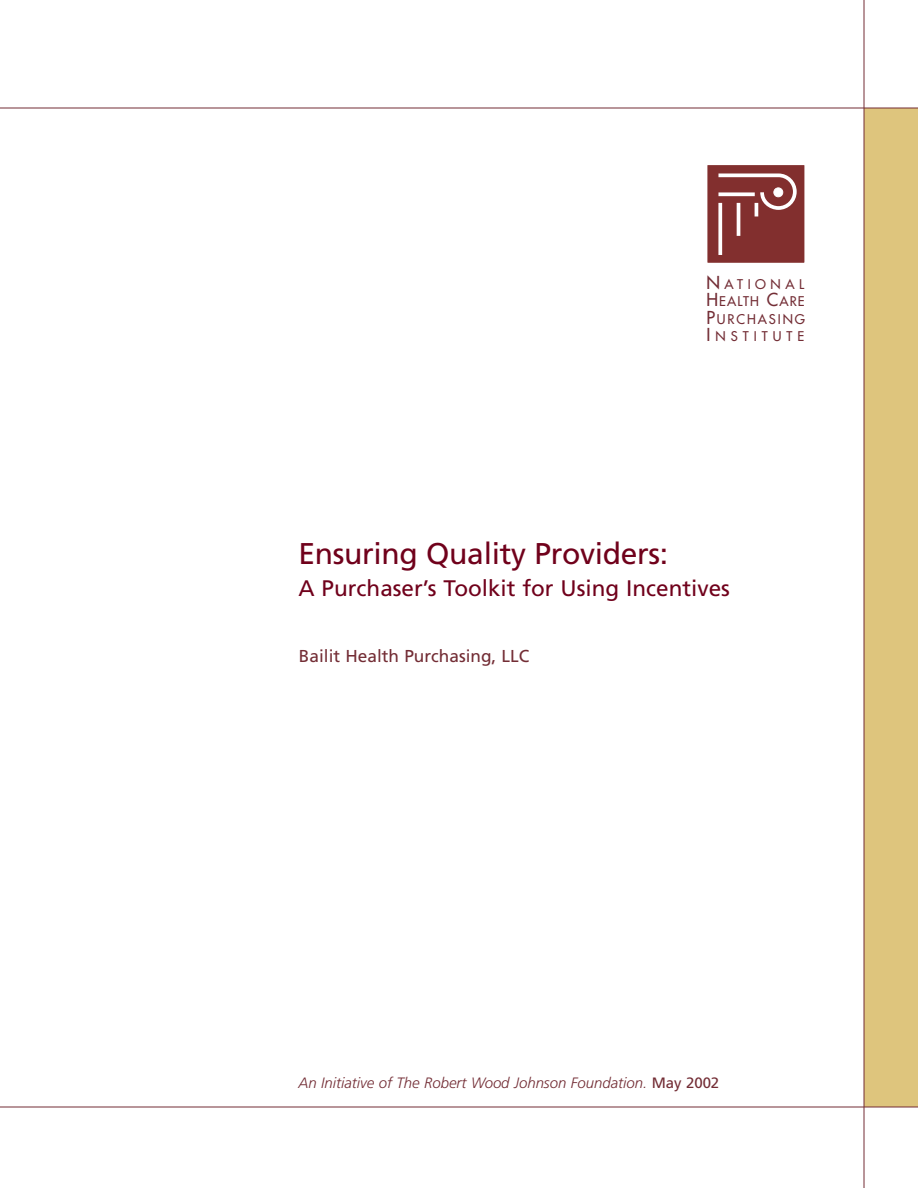
<style>
.page{position:relative;width:918px;height:1188px;background:#fff}
.page>*{position:absolute;margin:0;border:0;box-sizing:border-box;transform-origin:0 0}
.t1{font:30px "Frutiger";letter-spacing:-.01em;color:#70011b}
.t2{font:22.5px "Frutiger";color:#70011b}
.t3{font:17.25px "Frutiger";color:#732d35}
.t4{font:italic 300 15px "Frutiger";letter-spacing:-.005em;color:#732d35}
.t5{font:13.05px/17.4px "Futura";letter-spacing:.145em;color:#732d35;text-align:justify}
.s1{font-size:17.4px}
.s2{font-weight:400;font-style:normal}
</style>
<div class="page">
<div style="left:864px;top:108px;width:54px;height:999px;background:#dec57d"></div>
<hr style="left:0;top:108px;width:918px;height:1px;background:#732d35">
<hr style="left:0;top:1107px;width:918px;height:1px;background:#732d35">
<hr style="left:864px;top:0;width:1px;height:1188px;background:#732d35">
<div style="left:706px;top:164px;width:99px;height:100px;background:#822f2e"></div>
<div style="left:705px;top:163px;width:101px;height:102px;border:2px solid #fff"></div>
<svg style="left:718px;top:216px;width:4px;height:39px"></svg>
<hr style="left:737px;top:203px;width:3px;height:33px;background:#fff">
<svg style="left:718px;top:173px;width:79px;height:43px"></svg>
<p class="t5" style="left:706px;top:276px;width:100px"><span class="s1">N</span>ATIONAL <span class="s1">H</span>EALTH <span class="s1">C</span>ARE <span class="s1">P</span>URCHASING <span class="s1">I</span>NSTITUTE</p>
<h1 class="t1" style="left:298px;top:542px;width:371px">Ensuring Quality Providers:</h1>
<h2 class="t2" style="left:298px;top:579px;width:433px">A Purchaser’s Toolkit for Using Incentives</h2>
<p class="t3" style="left:299px;top:650px;width:232px">Bailit Health Purchasing, LLC</p>
<p class="t4" style="left:298px;top:1077px;width:422px">An Initiative of The Robert Wood Johnson Foundation. <span class="s2">May 2002</span></p>
</div>
